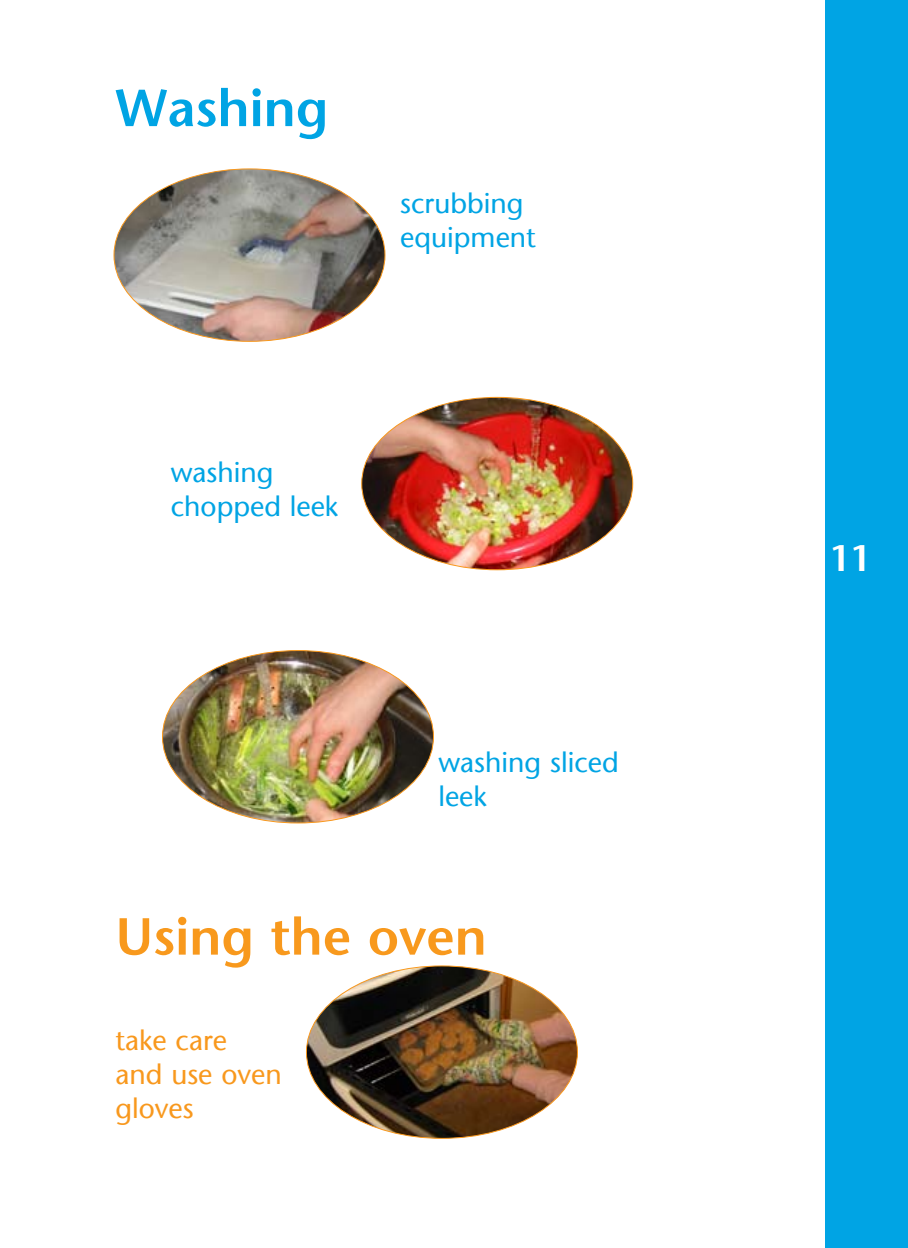
<style>
.page{position:relative;width:908px;height:1248px;background:#fff}
.page>*{position:absolute;margin:0;border:0;box-sizing:border-box;transform-origin:0 0}
.t1{font:600 52px "Stone Sans";color:#f8991d}
.t2{font:600 52px "Stone Sans";color:#00a4e4}
.t3{font:600 36px "Stone Sans";color:#fff}
.t4{font:28px/34px "Stone Sans";color:#00a4e4}
.t5{font:28px/34px "Stone Sans";color:#f8981d}
</style>
<div class="page">
<div style="left:825px;top:0;width:82px;height:1247px;background:#00a4e4"></div>
<img style="left:115px;top:169px;width:270px;height:172px">
<img style="left:162px;top:650px;width:271px;height:172px">
<img style="left:361px;top:397px;width:271px;height:172px">
<img style="left:306px;top:967px;width:271px;height:171px">
<h1 class="t2" style="left:115px;top:77px;width:214px">Washing</h1>
<p class="t4" style="left:400px;top:186px;width:137px">scrubbing equipment</p>
<p class="t4" style="left:171px;top:455px;width:169px">washing chopped leek</p>
<p class="t4" style="left:438px;top:745px;width:182px">washing sliced leek</p>
<h1 class="t1" style="left:115px;top:905px;width:372px">Using the oven</h1>
<p class="t5" style="left:115px;top:1023px;width:168px">take care<br>and use oven gloves</p>
<p class="t3" style="left:829px;top:537px;width:43px">11</p>
</div>
